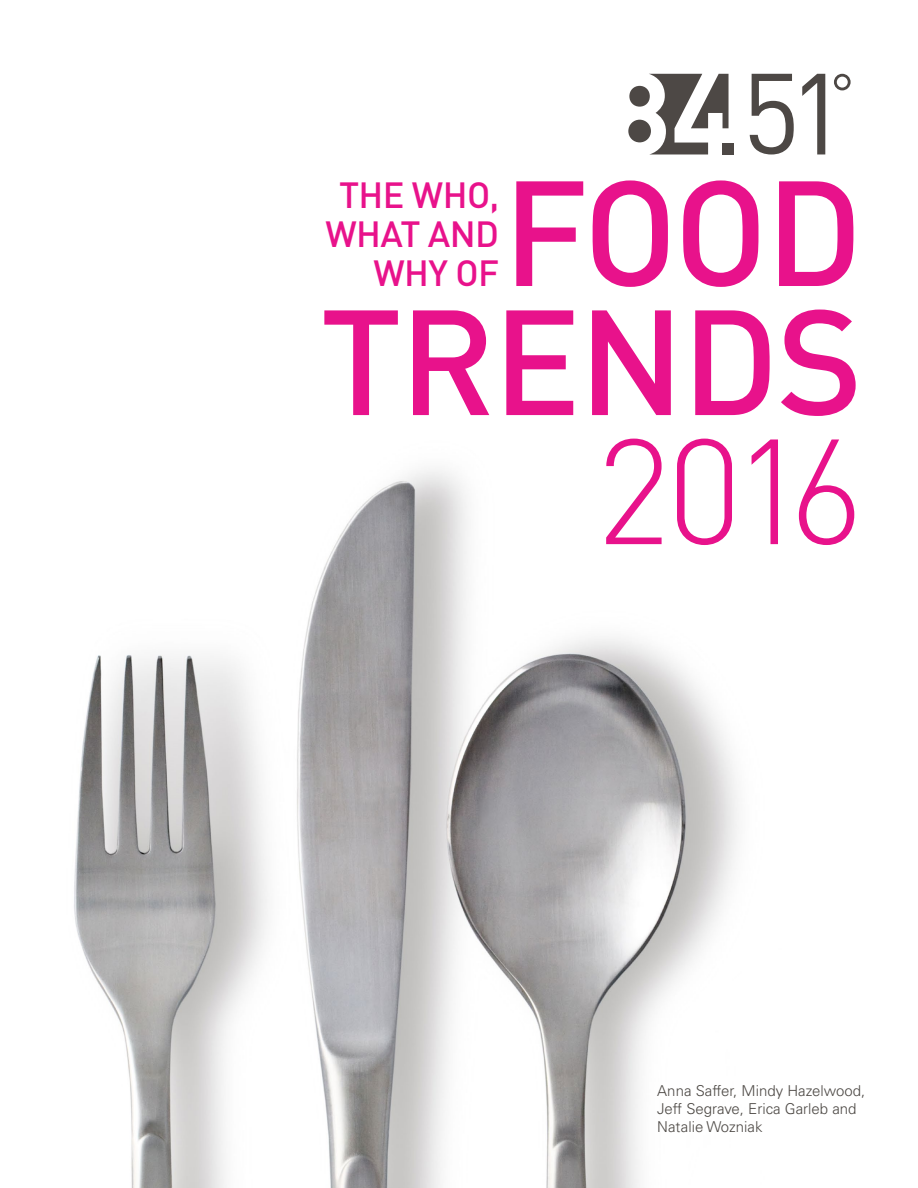
<style>
.page{position:relative;width:918px;height:1188px;background:#fff}
.page>*{position:absolute;margin:0;border:0;box-sizing:border-box;transform-origin:0 0}
.t1{font:500 147px/129px "DINOT";letter-spacing:-.02em;color:#e8128b;text-align:right}
.t2{font:300 147px "DINOT";color:#e8128b}
.t3{font:500 36px/39px "DINOT";letter-spacing:-.015em;color:#e8128b;text-align:right}
.t4{font:300 15px/18px "Univers";color:#4d4945}
</style>
<div class="page">
<img style="left:74px;top:469px;width:665px;height:719px">
<div style="left:629px;top:86px;width:21px;height:21px;background:#4d4845;border-radius:50%"></div>
<div style="left:628px;top:120px;width:23px;height:22px;background:#4d4845;border-radius:50%"></div>
<svg style="left:649px;top:74px;width:80px;height:80px"></svg>
<div style="left:723px;top:143px;width:11px;height:11px;background:#4d4845"></div>
<svg style="left:750px;top:74px;width:44px;height:80px"></svg>
<svg style="left:802px;top:74px;width:23px;height:80px"></svg>
<svg style="left:834px;top:74px;width:17px;height:16px"></svg>
<h1 class="t1" style="left:320px;top:165px;width:545px">FOOD<br>TRENDS</h1>
<h1 class="t2" style="left:596px;top:401px;width:270px">2016</h1>
<h2 class="t3" style="left:325px;top:175px;width:175px">THE WHO,<br>WHAT AND<br>WHY OF</h2>
<p class="t4" style="left:657px;top:1082px;width:209px">Anna Saffer, Mindy Hazelwood,<br>Jeff Segrave, Erica Garleb and<br>Natalie Wozniak</p>
</div>
